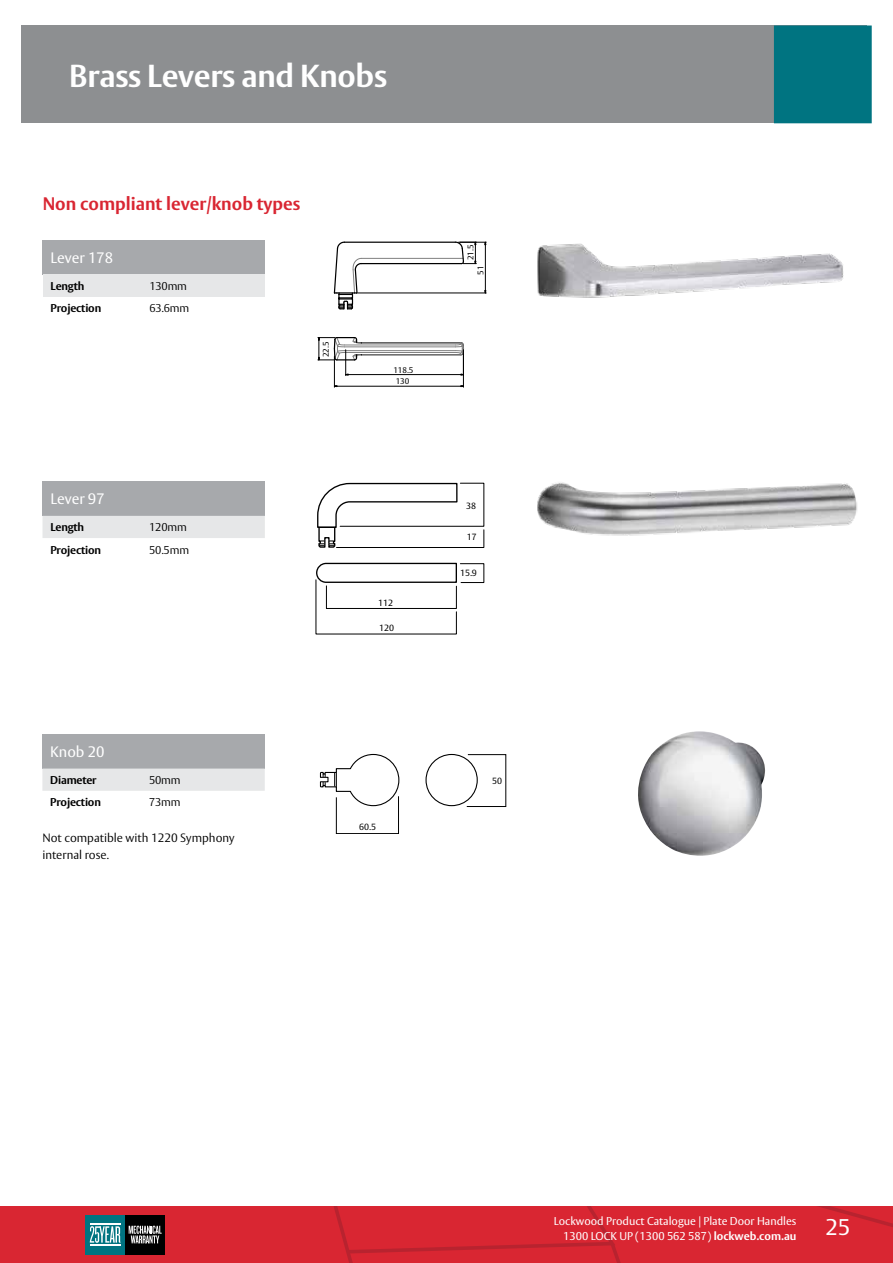
<style>
.page{position:relative;width:893px;height:1263px;background:#fff}
.page>*{position:absolute;margin:0;border:0;box-sizing:border-box;transform-origin:0 0}
.t1{font:700 31.5px "ASSA Vesta";letter-spacing:-.01em;color:#fff}
.t2{font:22.5px "ASSA Vesta";color:#fff}
.t3{font:700 18px "ASSA Vesta";color:#d92632}
.t4{font:15px "ASSA Vesta";color:#fff}
.t5{font:300 12px/16.8px "ASSA Vesta";color:#000}
.t6{font:11.25px/15px "ASSA Vesta";color:#fff;text-align:right}
.t7{font:700 11.25px "ASSA Vesta";letter-spacing:-.015em;color:#000}
.t8{font:300 11.25px "ASSA Vesta";letter-spacing:-.015em;color:#000}
.t9{font:9px "ASSA Vesta";color:#000}
.t10{font:8.85px "ASSA Vesta";color:#000}
.t11{font:8.1px "ASSA Vesta";color:#000}
.s1{font-weight:700}
</style>
<div class="page">
<svg style="left:0;top:1206px;width:893px;height:57px;background:#cd2934"></svg>
<hr style="left:90px;top:1224px;width:30px;height:1px;background:#fff">
<hr style="left:90px;top:1244px;width:30px;height:1px;background:#fff">
<div style="left:21px;top:26px;width:846px;height:97px;background:#8d8f91"></div>
<div style="left:774px;top:26px;width:98px;height:97px;background:#007481"></div>
<img style="left:537px;top:243px;width:307px;height:55px">
<img style="left:537px;top:482px;width:320px;height:54px">
<div style="left:43px;top:240px;width:222px;height:35px;background:#a7a9ac"></div>
<div style="left:43px;top:275px;width:99px;height:22px;background:#e6e7e8"></div>
<div style="left:142px;top:275px;width:123px;height:22px;background:#e6e7e8"></div>
<hr style="left:361px;top:258px;width:100px;height:1px;background:#818181">
<svg style="left:333px;top:241px;width:30px;height:69px"></svg>
<hr style="left:344px;top:242px;width:111px;height:1px;background:#000">
<hr style="left:361px;top:263px;width:100px;height:1px;background:#000">
<hr style="left:361px;top:342px;width:100px;height:1px;background:#000">
<hr style="left:344px;top:347px;width:111px;height:1px;background:#818181">
<hr style="left:344px;top:350px;width:111px;height:1px;background:#818181">
<hr style="left:344px;top:345px;width:111px;height:1px;background:#818181">
<hr style="left:344px;top:352px;width:111px;height:1px;background:#818181">
<hr style="left:361px;top:343px;width:100px;height:1px;background:#818181">
<hr style="left:361px;top:354px;width:100px;height:1px;background:#818181">
<hr style="left:346px;top:374px;width:117px;height:1px;background:#000">
<svg style="left:455px;top:342px;width:9px;height:34px"></svg>
<hr style="left:334px;top:356px;width:1px;height:31px;background:#000">
<hr style="left:463px;top:354px;width:1px;height:33px;background:#000">
<hr style="left:334px;top:386px;width:129px;height:1px;background:#000">
<svg style="left:318px;top:337px;width:45px;height:39px"></svg>
<hr style="left:485px;top:242px;width:1px;height:51px;background:#000">
<hr style="left:358px;top:293px;width:128px;height:1px;background:#000">
<svg style="left:454px;top:241px;width:32px;height:24px"></svg>
<div style="left:43px;top:481px;width:222px;height:35px;background:#a7a9ac"></div>
<div style="left:43px;top:516px;width:222px;height:22px;background:#e6e7e8"></div>
<div style="left:42px;top:734px;width:223px;height:34px;background:#a7a9ac"></div>
<div style="left:42px;top:768px;width:223px;height:23px;background:#e6e7e8"></div>
<img style="left:638px;top:731px;width:128px;height:125px">
<svg style="left:320px;top:754px;width:186px;height:80px"></svg>
<svg style="left:315px;top:562px;width:169px;height:73px"></svg>
<svg style="left:317px;top:482px;width:167px;height:66px"></svg>
<h1 class="t1" style="left:69px;top:56px;width:319px">Brass Levers and Knobs</h1>
<h3 class="t3" style="left:43px;top:193px;width:259px">Non compliant lever/knob types</h3>
<h3 class="t4" style="left:51px;top:249px;width:64px">Lever 178</h3>
<p class="t7" style="left:51px;top:279px;width:35px">Length</p>
<p class="t8" style="left:149px;top:279px;width:39px">130mm</p>
<p class="t7" style="left:51px;top:301px;width:52px">Projection</p>
<p class="t8" style="left:149px;top:302px;width:41px">63.6mm</p>
<h3 class="t4" style="left:50px;top:490px;width:56px">Lever 97</h3>
<p class="t7" style="left:50px;top:520px;width:35px">Length</p>
<p class="t8" style="left:149px;top:521px;width:39px">120mm</p>
<p class="t7" style="left:50px;top:543px;width:52px">Projection</p>
<p class="t8" style="left:149px;top:543px;width:41px">50.5mm</p>
<h3 class="t4" style="left:50px;top:743px;width:56px">Knob 20</h3>
<p class="t7" style="left:50px;top:773px;width:48px">Diameter</p>
<p class="t8" style="left:149px;top:773px;width:33px">50mm</p>
<p class="t7" style="left:50px;top:795px;width:52px">Projection</p>
<p class="t8" style="left:149px;top:795px;width:33px">73mm</p>
<p class="t5" style="left:42px;top:830px;width:194px">Not compatible with 1220 Symphony internal rose.</p>
<p class="t11" style="left:321px;top:357px;width:17px;rotate:-90deg">22.5</p>
<p class="t11" style="left:393px;top:365px;width:22px">118.5</p>
<p class="t11" style="left:396px;top:377px;width:15px">130</p>
<p class="t9" style="left:378px;top:597px;width:16px">112</p>
<p class="t9" style="left:379px;top:622px;width:16px">120</p>
<p class="t10" style="left:359px;top:822px;width:18px">60.5</p>
<p class="t11" style="left:466px;top:260px;width:17px;rotate:-90deg">21.5</p>
<p class="t11" style="left:476px;top:275px;width:11px;rotate:-90deg">51</p>
<p class="t9" style="left:466px;top:500px;width:11px">38</p>
<p class="t9" style="left:467px;top:531px;width:11px">17</p>
<p class="t9" style="left:460px;top:568px;width:18px">15.9</p>
<p class="t10" style="left:492px;top:776px;width:11px">50</p>
<p class="t6" style="left:554px;top:1214px;width:244px">Lockwood Product Catalogue | Plate Door Handles<br>1300 LOCK UP (1300 562 587) <span class="s1">lockweb.com.au</span></p>
<h2 class="t2" style="left:825px;top:1214px;width:26px">25</h2>
</div>
